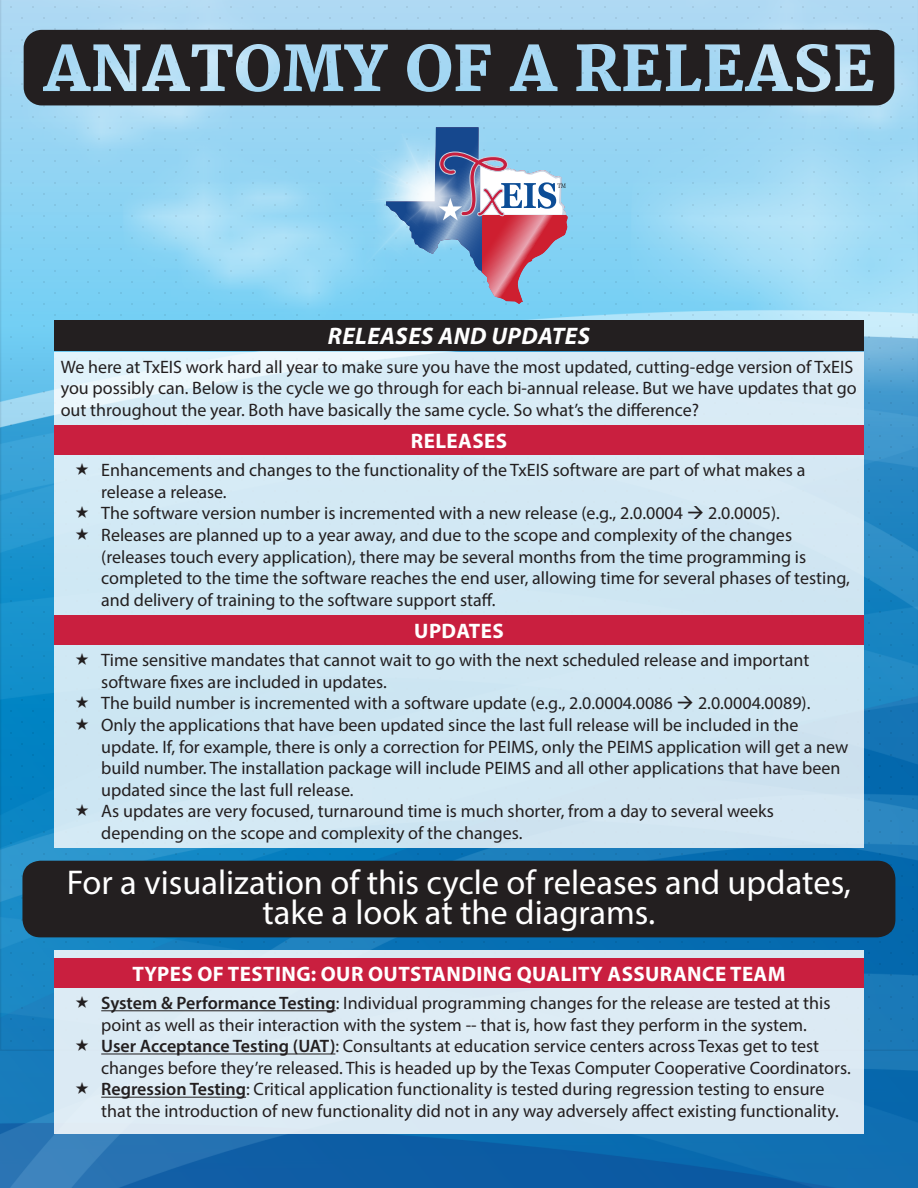
<style>
.page{position:relative;width:918px;height:1188px;background:#fff}
.page>*{position:absolute;margin:0;border:0;box-sizing:border-box;transform-origin:0 0}
.t1{font:34.5px/30px "Myriad Pro";color:#fff;text-align:center}
.Heading1{font:italic 700 24px "Myriad Pro";letter-spacing:.02em;color:#fff}
.Heading2{font:700 21px "Myriad Pro";letter-spacing:.02em;color:#fff}
.t2{font:18px/21.6px "Myriad Pro";color:#231f20}
.s1{font-weight:600}
</style>
<div class="page">
<img style="left:0;top:0;width:918px;height:1188px">
<svg style="left:24px;top:30px;width:870px;height:75px;background:#475058"></svg>
<svg style="left:419px;top:49px;width:20px;height:38px"></svg>
<svg style="left:58px;top:53px;width:13px;height:22px"></svg>
<img style="left:352px;top:124px;width:166px;height:154px">
<svg style="left:386px;top:127px;width:182px;height:177px;background:#97aac8"></svg>
<img style="left:399px;top:168px;width:71px;height:65px">
<div style="left:54px;top:353px;width:810px;height:495px;background:#d1e8f4"></div>
<div style="left:54px;top:320px;width:810px;height:30px;background:#231f20"></div>
<div style="left:54px;top:425px;width:810px;height:30px;background:#c91f3f"></div>
<div style="left:54px;top:615px;width:810px;height:30px;background:#c91f3f"></div>
<div style="left:54px;top:951px;width:810px;height:183px;background:#dcebf4"></div>
<div style="left:54px;top:958px;width:810px;height:29px;background:#c91f3f"></div>
<hr style="left:101px;top:1010px;width:235px;height:1px;background:#231f20">
<hr style="left:101px;top:1054px;width:234px;height:1px;background:#231f20">
<hr style="left:101px;top:1097px;width:145px;height:1px;background:#231f20">
<div style="left:22px;top:861px;width:873px;height:76px;background:#231f20;border-radius:18px"></div>
<p class="Heading1" style="left:328px;top:321px;width:264px">RELEASES AND UPDATES</p>
<p class="t2" style="left:61px;top:356px;width:798px">We here at TxEIS work hard all year to make sure you have the most updated, cutting-edge version of TxEIS you possibly can. Below is the cycle we go through for each bi-annual release. But we have updates that go out throughout the year. Both have basically the same cycle. So what’s the difference?</p>
<p class="Heading2" style="left:411px;top:427px;width:98px">RELEASES</p>
<p class="t2" style="left:101px;top:459px;width:706px">Enhancements and changes to the functionality of the TxEIS software are part of what makes a release a release.</p>
<p class="t2" style="left:101px;top:502px;width:680px">The software version number is incremented with a new release (e.g., 2.0.0004 → 2.0.0005).</p>
<p class="t2" style="left:101px;top:524px;width:750px">Releases are planned up to a year away, and due to the scope and complexity of the changes (releases touch every application), there may be several months from the time programming is completed to the time the software reaches the end user, allowing time for several phases of testing, and delivery of training to the software support staff.</p>
<p class="Heading2" style="left:414px;top:617px;width:91px">UPDATES</p>
<p class="t2" style="left:101px;top:649px;width:710px">Time sensitive mandates that cannot wait to go with the next scheduled release and important software fixes are included in updates.</p>
<p class="t2" style="left:101px;top:692px;width:711px">The build number is incremented with a software update (e.g., 2.0.0004.0086 → 2.0.0004.0089).</p>
<p class="t2" style="left:101px;top:714px;width:749px">Only the applications that have been updated since the last full release will be included in the update. If, for example, there is only a correction for PEIMS, only the PEIMS application will get a new build number. The installation package will include PEIMS and all other applications that have been updated since the last full release.</p>
<p class="t2" style="left:101px;top:800px;width:674px">As updates are very focused, turnaround time is much shorter, from a day to several weeks depending on the scope and complexity of the changes.</p>
<p class="t1" style="left:67px;top:867px;width:786px">For a visualization of this cycle of releases and updates, take a look at the diagrams.</p>
<p class="Heading2" style="left:132px;top:960px;width:655px">TYPES OF TESTING: OUR OUTSTANDING QUALITY ASSURANCE TEAM</p>
<p class="t2" style="left:101px;top:992px;width:731px"><span class="s1">System &amp; Performance Testing</span>: Individual programming changes for the release are tested at this point as well as their interaction with the system -- that is, how fast they perform in the system.</p>
<p class="t2" style="left:101px;top:1035px;width:751px"><span class="s1">User Acceptance Testing (UAT)</span>: Consultants at education service centers across Texas get to test changes before they’re released. This is headed up by the Texas Computer Cooperative Coordinators.</p>
<p class="t2" style="left:101px;top:1078px;width:739px"><span class="s1">Regression Testing</span>: Critical application functionality is tested during regression testing to ensure that the introduction of new functionality did not in any way adversely affect existing functionality.</p>
</div>
